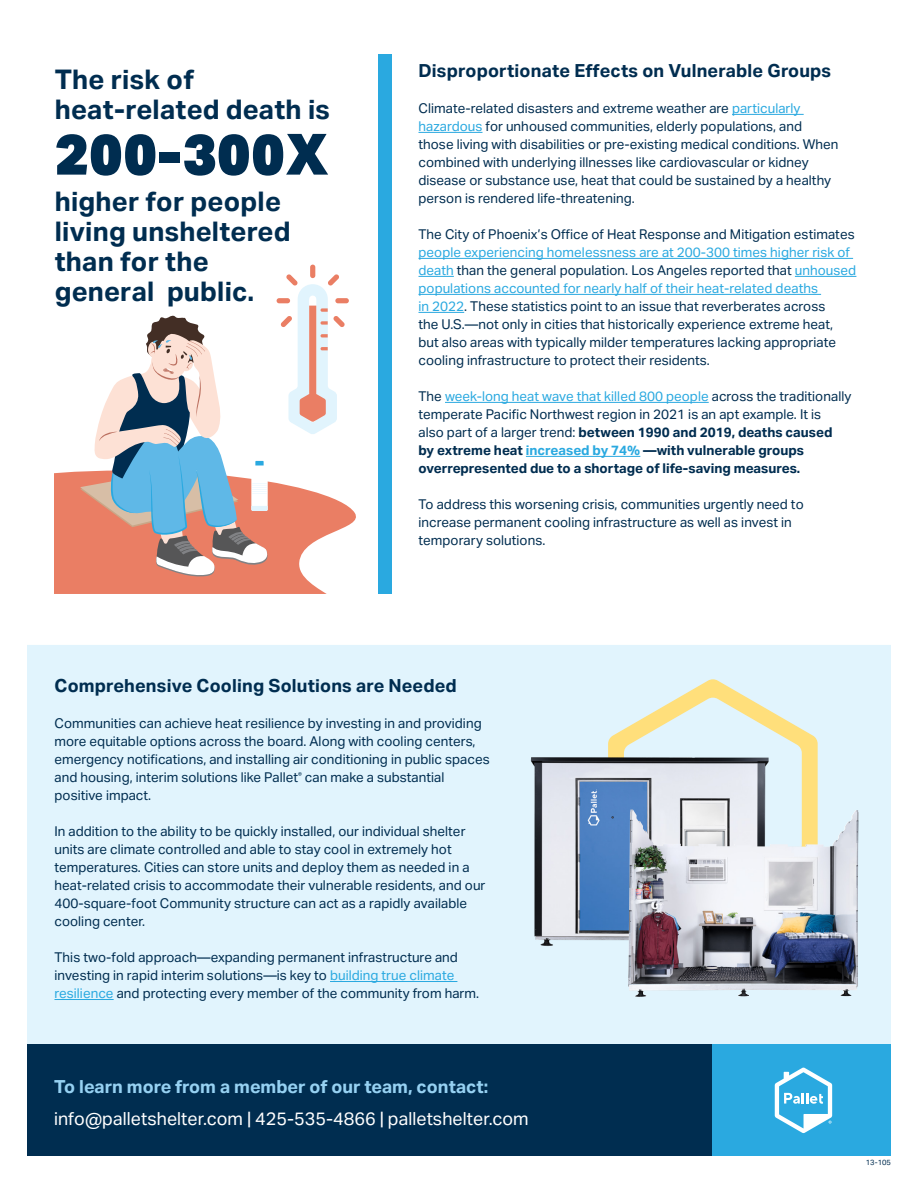
<style>
.page{position:relative;width:918px;height:1188px;background:#fff}
.page>*{position:absolute;margin:0;border:0;box-sizing:border-box;transform-origin:0 0}
.t1{font:900 57px "Aktiv Grotesk";letter-spacing:.01em;color:#002d50}
.t2{font:700 27px/30px "Aktiv Grotesk";letter-spacing:.01em;color:#002d50}
.t3{font:700 18px "Aktiv Grotesk";letter-spacing:.01em;color:#002d50}
.t4{font:18px "Aktiv Grotesk";color:#fff}
.t5{font:700 18px "Aktiv Grotesk";color:#96d1f2}
.t6{font:13.5px/18px "Aktiv Grotesk";color:#002d50}
.t7{font:700 13.5px/18px "Aktiv Grotesk";color:#002d50}
.t8{font:7.5px "Aktiv Grotesk";color:#002d50}
.s1{color:#2aa9e0}
.s2{font-weight:400}
.s3{font-weight:400;color:#2aa9e0}
</style>
<div class="page">
<svg style="left:54px;top:471px;width:302px;height:123px;fill:#ea7e64"></svg>
<div style="left:27px;top:645px;width:864px;height:400px;background:#e1f4fd"></div>
<div style="left:27px;top:1045px;width:864px;height:111px;background:#002d50"></div>
<div style="left:713px;top:1045px;width:178px;height:111px;background:#2aa9e0"></div>
<hr style="left:330px;top:981px;width:127px;height:1px;background:#2aa9e0">
<hr style="left:54px;top:999px;width:60px;height:1px;background:#2aa9e0">
<hr style="left:732px;top:114px;width:72px;height:1px;background:#2aa9e0">
<hr style="left:418px;top:132px;width:64px;height:1px;background:#2aa9e0">
<hr style="left:418px;top:258px;width:435px;height:1px;background:#2aa9e0">
<hr style="left:418px;top:276px;width:36px;height:1px;background:#2aa9e0">
<hr style="left:795px;top:276px;width:61px;height:1px;background:#2aa9e0">
<hr style="left:418px;top:294px;width:403px;height:1px;background:#2aa9e0">
<hr style="left:418px;top:312px;width:46px;height:1px;background:#2aa9e0">
<hr style="left:445px;top:402px;width:264px;height:1px;background:#2aa9e0">
<hr style="left:526px;top:456px;width:114px;height:1px;background:#2aa9e0">
<svg style="left:608px;top:679px;width:210px;height:131px;background:#e9eed8"></svg>
<img style="left:524px;top:748px;width:258px;height:211px">
<img style="left:628px;top:810px;width:231px;height:187px">
<svg style="left:80px;top:316px;width:188px;height:260px"></svg>
<div style="left:277px;top:298px;width:13px;height:5px;background:#ea7e64;border-radius:3px"></div>
<div style="left:310px;top:265px;width:5px;height:13px;background:#ea7e64;border-radius:3px"></div>
<div style="left:335px;top:298px;width:14px;height:5px;background:#ea7e64;border-radius:3px"></div>
<svg style="left:281px;top:274px;width:64px;height:160px"></svg>
<div style="left:378px;top:54px;width:14px;height:540px;background:#2aa9e0"></div>
<svg style="left:775px;top:1068px;width:57px;height:65px"></svg>
<h2 class="t2" style="left:55px;top:65px;width:277px">The risk of heat-related death is</h2>
<h1 class="t1" style="left:55px;top:122px;width:275px">200-300X</h1>
<h2 class="t2" style="left:55px;top:186px;width:237px">higher for people living unsheltered than for the general public.</h2>
<h3 class="t3" style="left:418px;top:60px;width:414px">Disproportionate Effects on Vulnerable Groups</h3>
<p class="t6" style="left:418px;top:99px;width:422px">Climate-related disasters and extreme weather are <span class="s1">particularly hazardous</span> for unhoused communities, elderly populations, and those living with disabilities or pre-existing medical conditions. When combined with underlying illnesses like cardiovascular or kidney disease or substance use, heat that could be sustained by a healthy person is rendered life-threatening.</p>
<p class="t6" style="left:418px;top:225px;width:438px">The City of Phoenix’s Office of Heat Response and Mitigation estimates</p>
<p class="t6" style="left:418px;top:243px;width:439px"><span class="s1">people experiencing homelessness are at 200-300 times higher risk of death</span> than the general population. Los Angeles reported that <span class="s1">unhoused populations accounted for nearly half of their heat-related deaths<br>in 2022</span>. These statistics point to an issue that reverberates across<br>the U.S.—not only in cities that historically experience extreme heat, but also areas with typically milder temperatures lacking appropriate cooling infrastructure to protect their residents.</p>
<p class="t7" style="left:418px;top:387px;width:435px"><span class="s2">The</span> <span class="s3">week-long heat wave that killed 800 people</span> <span class="s2">across the traditionally temperate Pacific Northwest region in 2021 is an apt example. It is<br>also part of a larger trend:</span> between 1990 and 2019, deaths caused by extreme heat <span class="s1">increased by 74%</span> —with vulnerable groups overrepresented due to a shortage of life-saving measures.</p>
<p class="t6" style="left:418px;top:495px;width:387px">To address this worsening crisis, communities urgently need to increase permanent cooling infrastructure as well as invest in temporary solutions.</p>
<h3 class="t3" style="left:54px;top:675px;width:404px">Comprehensive Cooling Solutions are Needed</h3>
<p class="t6" style="left:54px;top:715px;width:437px">Communities can achieve heat resilience by investing in and providing more equitable options across the board. Along with cooling centers, emergency notifications, and installing air conditioning in public spaces and housing, interim solutions like Pallet<sup>®</sup> can make a substantial positive impact.</p>
<p class="t6" style="left:54px;top:823px;width:433px">In addition to the ability to be quickly installed, our individual shelter units are climate controlled and able to stay cool in extremely hot temperatures. Cities can store units and deploy them as needed in a heat-related crisis to accommodate their vulnerable residents, and our 400-square-foot Community structure can act as a rapidly available cooling center.</p>
<p class="t6" style="left:54px;top:948px;width:426px">This two-fold approach—expanding permanent infrastructure and investing in rapid interim solutions—is key to <span class="s1">building true climate resilience</span> and protecting every member of the community from harm.</p>
<h3 class="t5" style="left:54px;top:1076px;width:436px">To learn more from a member of our team, contact:</h3>
<h3 class="t4" style="left:54px;top:1109px;width:476px">info@palletshelter.com | 425-535-4866 | palletshelter.com</h3>
<p class="t8" style="left:866px;top:1158px;width:27px">13-105</p>
</div>
